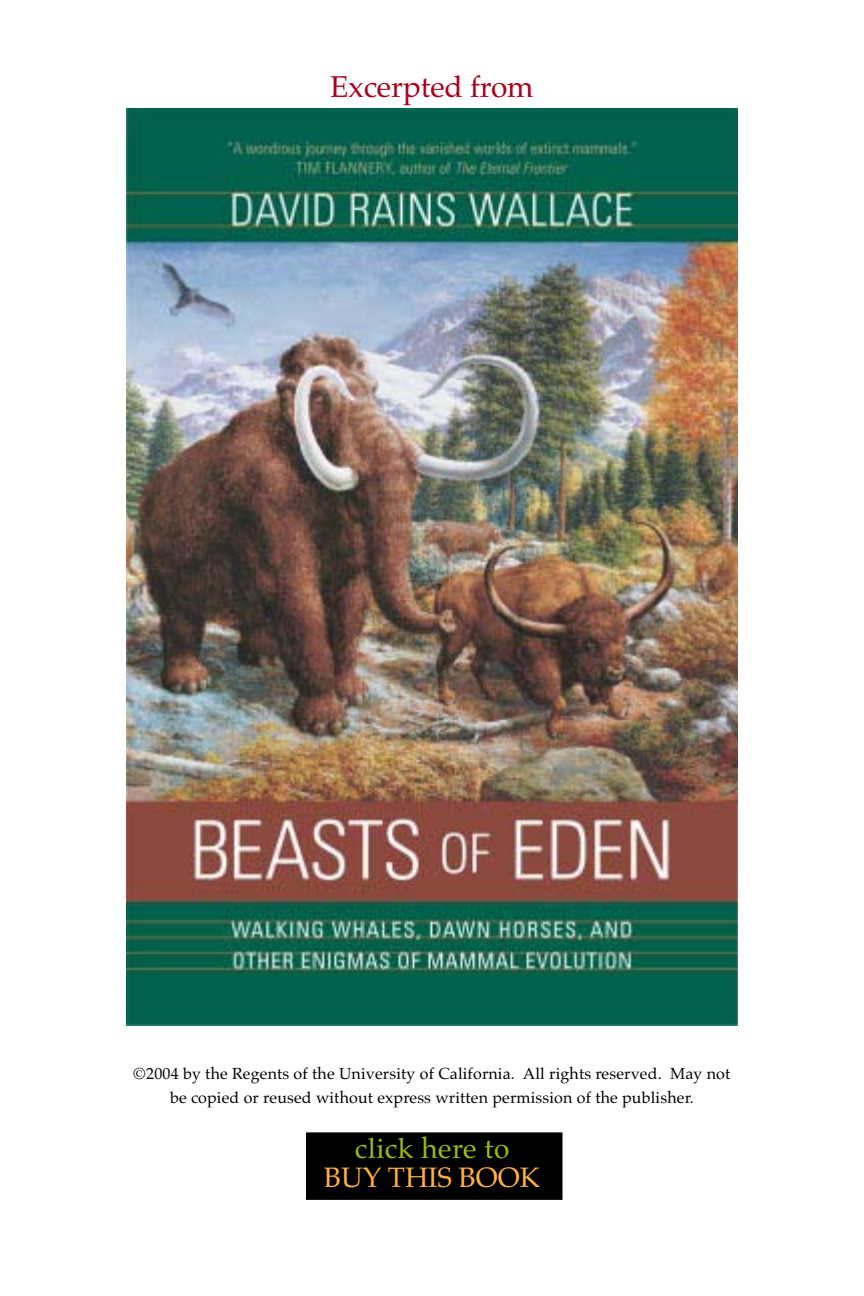
<style>
.page{position:relative;width:864px;height:1296px;background:#fff}
.page>*{position:absolute;margin:0;border:0;box-sizing:border-box;transform-origin:0 0}
.t1{font:30px "Palatino";letter-spacing:-.005em;color:#a7001e}
.t2{font:28px "Palatino";letter-spacing:.015em;color:#a0bc0d}
.t3{font:28px "Palatino";letter-spacing:-.005em;color:#ffb143}
.t4{font:16px/24px "Palatino";letter-spacing:.01em;color:#000;text-align:center}
</style>
<div class="page">
<div style="left:306px;top:1132px;width:256px;height:68px;background:#000;border:2px solid #000"></div>
<img style="left:126px;top:108px;width:612px;height:918px">
<h1 class="t1" style="left:330px;top:75px;width:205px">Excerpted from</h1>
<p class="t4" style="left:133px;top:1063px;width:598px">©2004 by the Regents of the University of California. All rights reserved. May not be copied or reused without express written permission of the publisher.</p>
<h2 class="t2" style="left:355px;top:1138px;width:156px">click here to</h2>
<h2 class="t3" style="left:324px;top:1166px;width:218px">BUY THIS BOOK</h2>
</div>
